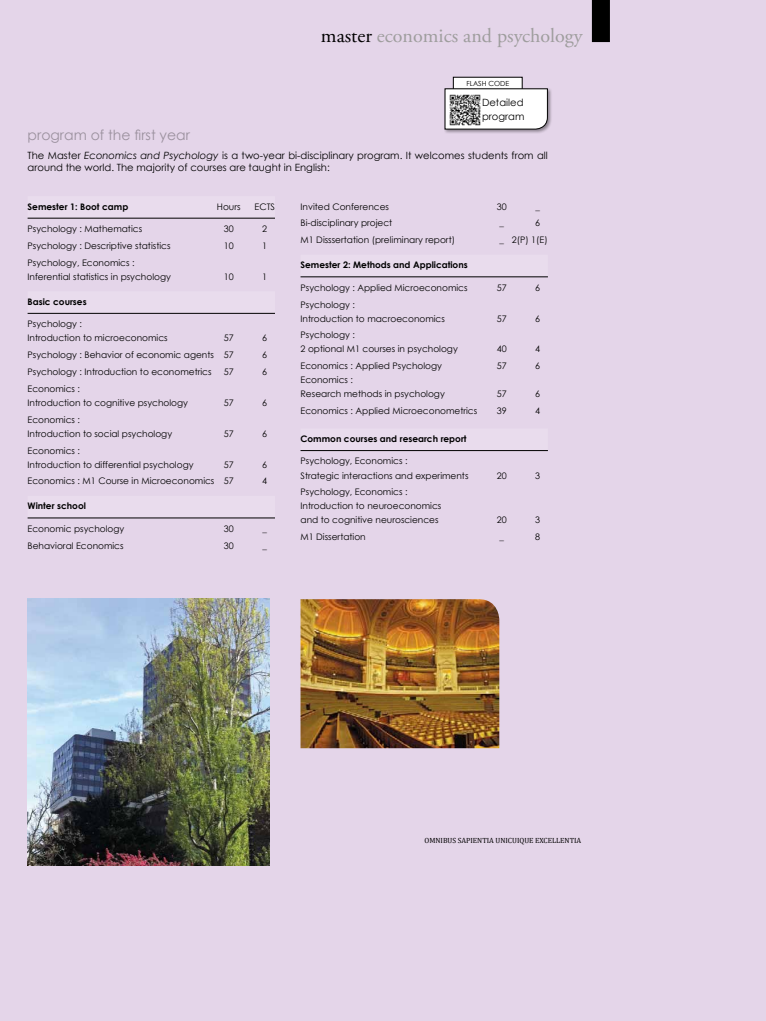
<style>
.page{position:relative;width:766px;height:1021px;background:#fff}
.page>*{position:absolute;margin:0;border:0;box-sizing:border-box;transform-origin:0 0}
.t1{font:20px "Adobe Garamond Pro";color:#9e9d9d}
.t2{font:14px "Century Gothic";color:#9b919e}
.t3{font:10px/14px "Century Gothic";color:#000}
.t4{font:9px/14px "Century Gothic";color:#000}
.t5{font:700 9px "Century Gothic";color:#000}
.t6{font:7.5px "Cambria";color:#000}
.t7{font:7px "Century Gothic";color:#000}
.s1{color:#000}
.s2{font-style:italic}
</style>
<div class="page">
<div style="left:0;top:0;width:765px;height:1020px;background:#e4d5e9"></div>
<img style="left:300px;top:599px;width:199px;height:149px">
<img style="left:28px;top:598px;width:241px;height:267px">
<div style="left:591px;top:0;width:18px;height:42px;background:#000"></div>
<div style="left:28px;top:196px;width:247px;height:22px;background:#e9dced"></div>
<hr style="left:28px;top:218px;width:247px;height:1px;background:#000">
<div style="left:28px;top:291px;width:247px;height:22px;background:#e9dced"></div>
<hr style="left:28px;top:313px;width:247px;height:1px;background:#000">
<div style="left:28px;top:496px;width:247px;height:22px;background:#e9dced"></div>
<hr style="left:28px;top:518px;width:247px;height:1px;background:#000">
<div style="left:300px;top:255px;width:247px;height:22px;background:#e9dced"></div>
<hr style="left:300px;top:277px;width:247px;height:1px;background:#000">
<div style="left:300px;top:428px;width:247px;height:22px;background:#e9dced"></div>
<hr style="left:300px;top:450px;width:247px;height:1px;background:#000">
<div style="left:453px;top:77px;width:69px;height:14px;background:#fff"></div>
<div style="left:443px;top:88px;width:109px;height:46px;background:#000;opacity:.4"></div>
<svg style="left:444px;top:89px;width:103px;height:40px;background:#f3f3f3"></svg>
<img style="left:449px;top:94px;width:31px;height:32px">
<h1 class="t1" style="left:321px;top:23px;width:263px"><span class="s1">master</span> economics and psychology</h1>
<p class="t7" style="left:466px;top:78px;width:44px">FLASH CODE</p>
<h2 class="t2" style="left:28px;top:125px;width:164px">program of the first year</h2>
<p class="t3" style="left:482px;top:95px;width:44px">Detailed program</p>
<p class="t3" style="left:28px;top:149px;width:521px;line-height:12px">The Master <span class="s2">Economics and Psychology</span> is a two-year bi-disciplinary program. It welcomes students from all around the world. The majority of courses are taught in English:</p>
<p class="t5" style="left:28px;top:199px;width:102px">Semester 1: Boot camp</p>
<p class="t4" style="left:217px;top:199px;width:25px">Hours</p>
<p class="t4" style="left:254px;top:199px;width:22px">ECTS</p>
<p class="t4" style="left:28px;top:222px;width:116px">Psychology : Mathematics</p>
<p class="t4" style="left:224px;top:222px;width:11px">30</p>
<p class="t4" style="left:262px;top:222px;width:6px">2</p>
<p class="t4" style="left:28px;top:238px;width:144px">Psychology : Descriptive statistics</p>
<p class="t4" style="left:224px;top:238px;width:11px">10</p>
<p class="t4" style="left:262px;top:238px;width:6px">1</p>
<p class="t4" style="left:28px;top:255px;width:145px">Psychology, Economics :<br>Inferential statistics in psychology</p>
<p class="t4" style="left:224px;top:269px;width:11px">10</p>
<p class="t4" style="left:262px;top:269px;width:6px">1</p>
<p class="t5" style="left:28px;top:294px;width:61px">Basic courses</p>
<p class="t4" style="left:28px;top:317px;width:141px">Psychology :<br>Introduction to microeconomics</p>
<p class="t4" style="left:224px;top:331px;width:11px">57</p>
<p class="t4" style="left:262px;top:331px;width:6px">6</p>
<p class="t4" style="left:28px;top:348px;width:207px">Psychology : Behavior of economic agents 57</p>
<p class="t4" style="left:262px;top:348px;width:6px">6</p>
<p class="t4" style="left:28px;top:364px;width:185px">Psychology : Introduction to econometrics</p>
<p class="t4" style="left:224px;top:364px;width:11px">57</p>
<p class="t4" style="left:262px;top:364px;width:6px">6</p>
<p class="t4" style="left:28px;top:381px;width:162px">Economics :<br>Introduction to cognitive psychology</p>
<p class="t4" style="left:224px;top:395px;width:11px">57</p>
<p class="t4" style="left:262px;top:395px;width:6px">6</p>
<p class="t4" style="left:28px;top:412px;width:146px">Economics :<br>Introduction to social psychology</p>
<p class="t4" style="left:224px;top:426px;width:11px">57</p>
<p class="t4" style="left:262px;top:426px;width:6px">6</p>
<p class="t4" style="left:28px;top:443px;width:167px">Economics :<br>Introduction to differential psychology</p>
<p class="t4" style="left:224px;top:457px;width:11px">57</p>
<p class="t4" style="left:262px;top:457px;width:6px">6</p>
<p class="t4" style="left:28px;top:474px;width:207px">Economics : M1 Course in Microeconomics 57</p>
<p class="t4" style="left:262px;top:474px;width:6px">4</p>
<p class="t5" style="left:28px;top:499px;width:60px">Winter school</p>
<p class="t4" style="left:28px;top:521px;width:98px">Economic psychology</p>
<p class="t4" style="left:224px;top:521px;width:11px">30</p>
<p class="t4" style="left:262px;top:521px;width:6px">_</p>
<p class="t4" style="left:28px;top:538px;width:97px">Behavioral Economics</p>
<p class="t4" style="left:224px;top:538px;width:11px">30</p>
<p class="t4" style="left:262px;top:538px;width:6px">_</p>
<p class="t4" style="left:300px;top:199px;width:90px">Invited Conferences</p>
<p class="t4" style="left:496px;top:199px;width:11px">30</p>
<p class="t4" style="left:300px;top:216px;width:93px">Bi-disciplinary project</p>
<p class="t4" style="left:499px;top:216px;width:6px">_</p>
<p class="t4" style="left:535px;top:199px;width:6px">_</p>
<p class="t4" style="left:535px;top:216px;width:6px">6</p>
<p class="t4" style="left:300px;top:233px;width:156px">M1 Disssertation (preliminary report)</p>
<p class="t4" style="left:499px;top:233px;width:50px">_ 2(P) 1(E)</p>
<p class="t5" style="left:300px;top:258px;width:169px">Semester 2: Methods and Applications</p>
<p class="t4" style="left:300px;top:280px;width:168px">Psychology : Applied Microeconomics</p>
<p class="t4" style="left:496px;top:280px;width:11px">57</p>
<p class="t4" style="left:535px;top:280px;width:6px">6</p>
<p class="t4" style="left:300px;top:297px;width:146px">Psychology :<br>Introduction to macroeconomics</p>
<p class="t4" style="left:496px;top:311px;width:11px">57</p>
<p class="t4" style="left:535px;top:311px;width:6px">6</p>
<p class="t4" style="left:300px;top:328px;width:159px">Psychology :<br>2 optional M1 courses in psychology</p>
<p class="t4" style="left:496px;top:342px;width:11px">40</p>
<p class="t4" style="left:535px;top:342px;width:6px">4</p>
<p class="t4" style="left:300px;top:359px;width:143px">Economics : Applied Psychology</p>
<p class="t4" style="left:496px;top:359px;width:11px">57</p>
<p class="t4" style="left:535px;top:359px;width:6px">6</p>
<p class="t4" style="left:300px;top:372px;width:146px">Economics :<br>Research methods in psychology</p>
<p class="t4" style="left:496px;top:386px;width:11px">57</p>
<p class="t4" style="left:535px;top:386px;width:6px">6</p>
<p class="t4" style="left:300px;top:403px;width:178px">Economics : Applied Microeconometrics</p>
<p class="t4" style="left:496px;top:403px;width:11px">39</p>
<p class="t4" style="left:535px;top:403px;width:6px">4</p>
<p class="t5" style="left:300px;top:432px;width:167px">Common courses and research report</p>
<p class="t4" style="left:300px;top:454px;width:169px">Psychology, Economics :<br>Strategic interactions and experiments</p>
<p class="t4" style="left:496px;top:468px;width:11px">20</p>
<p class="t4" style="left:535px;top:468px;width:6px">3</p>
<p class="t4" style="left:300px;top:485px;width:142px">Psychology, Economics :<br>Introduction to neuroeconomics and to cognitive neurosciences</p>
<p class="t4" style="left:300px;top:530px;width:67px">M1 Dissertation</p>
<p class="t4" style="left:496px;top:513px;width:11px">20</p>
<p class="t4" style="left:535px;top:513px;width:6px">3</p>
<p class="t4" style="left:499px;top:530px;width:6px">_</p>
<p class="t4" style="left:535px;top:530px;width:6px">8</p>
<p class="t6" style="left:424px;top:836px;width:158px">OMNIBUS SAPIENTIA UNICUIQUE EXCELLENTIA</p>
</div>
